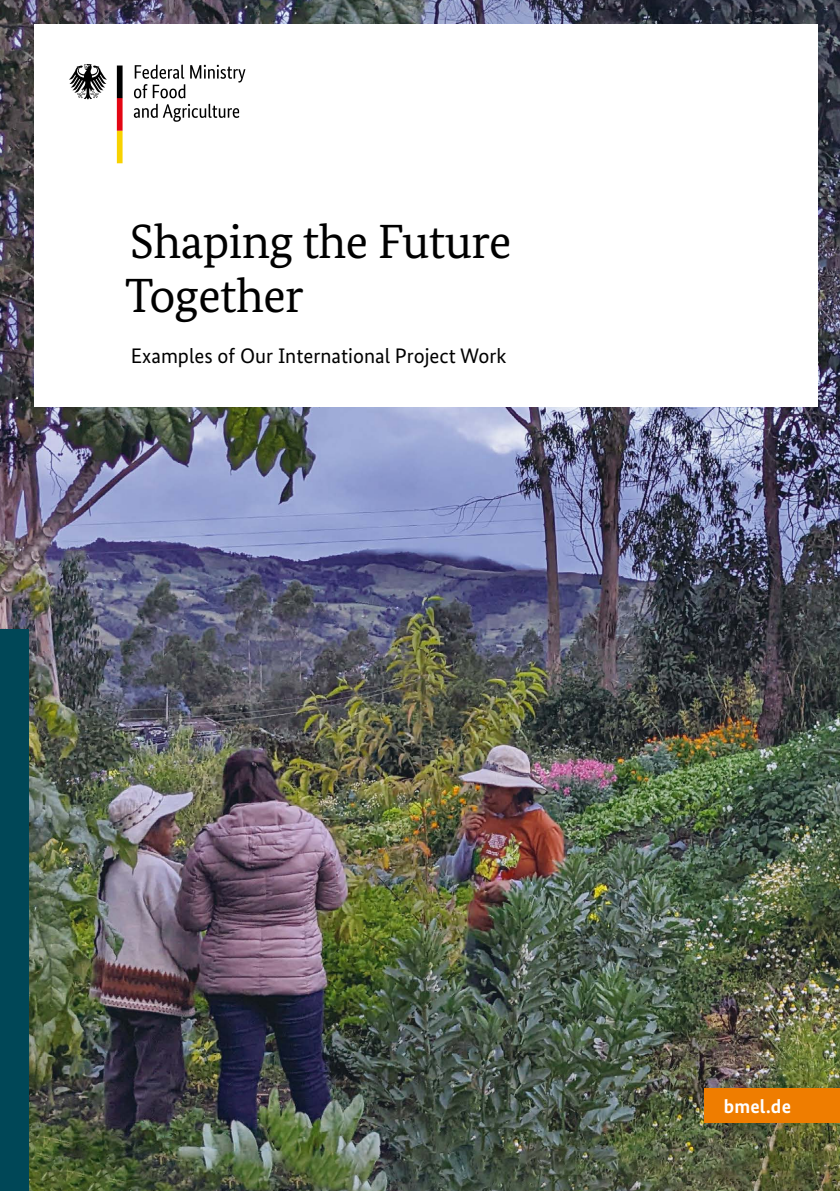
<style>
.page{position:relative;width:840px;height:1191px;background:#fff}
.page>*{position:absolute;margin:0;border:0;box-sizing:border-box;transform-origin:0 0}
.Titel_Front_Page{font:48px/54px "Bundes Serif";letter-spacing:-.01em;color:#000}
.Subhead_Titel_Page{font:21px "Bundes Sans";color:#000}
.t1{font:700 19.6px "Bundes Sans";letter-spacing:.01em;color:#fff}
</style>
<div class="page">
<img style="left:0;top:0;width:839px;height:1191px">
<div style="left:0;top:629px;width:28px;height:562px;background:#004757"></div>
<div style="left:34px;top:24px;width:782px;height:382px;background:#fff"></div>
<svg style="left:134px;top:65px;width:111px;height:57px"></svg>
<svg style="left:69px;top:64px;width:38px;height:35px"></svg>
<svg style="left:117px;top:66px;width:5px;height:97px"></svg>
<div style="left:704px;top:1089px;width:135px;height:34px;background:#ef7d00"></div>
<h1 class="Titel_Front_Page" style="left:125px;top:214px;width:387px">Shaping the Future<br>Together</h1>
<p class="Subhead_Titel_Page" style="left:131px;top:343px;width:377px">Examples of Our International Project Work</p>
<p class="t1" style="left:723px;top:1094px;width:69px">bmel.de</p>
</div>
